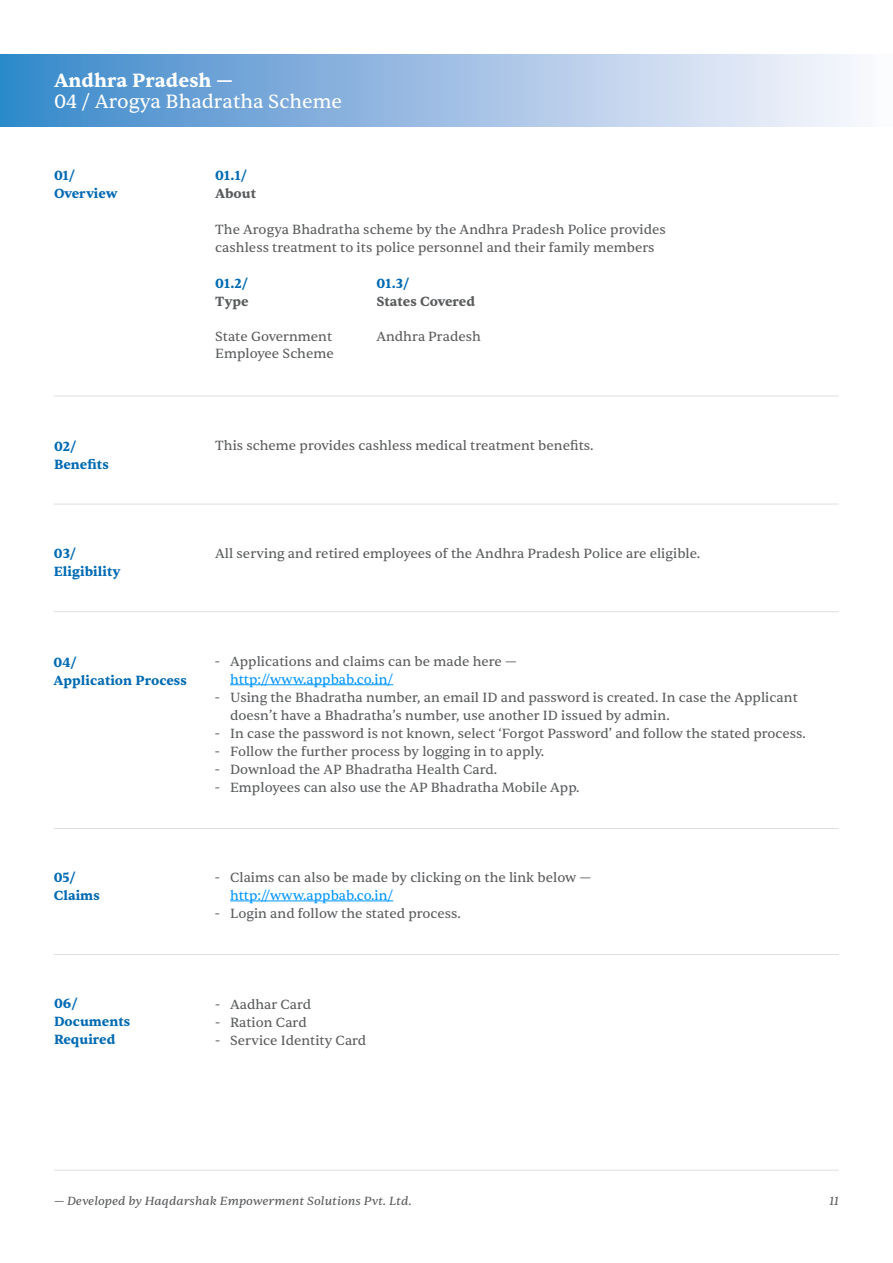
<style>
.page{position:relative;width:893px;height:1263px;background:#fff}
.page>*{position:absolute;margin:0;border:0;box-sizing:border-box;transform-origin:0 0}
.t1{font:19.5px "Sentient";color:#fff}
.t2{font:700 19.5px "Sentient";color:#fff}
.t3{font:13.5px/18px "Sentient";color:#595b5d}
.t4{font:700 13.5px/18px "Sentient";color:#006ab3}
.t5{font:13.5px "Sentient";color:#0195ff}
.t6{font:700 13.5px "Sentient";color:#595b5d}
.t7{font:italic 12px "Sentient";color:#595b5d}
</style>
<div class="page">
<hr style="left:54px;top:1170px;width:785px;height:1px;background:#595b5d">
<hr style="left:230px;top:684px;width:163px;height:1px;background:#0195ff">
<hr style="left:230px;top:901px;width:163px;height:1px;background:#0195ff">
<hr style="left:54px;top:396px;width:785px;height:1px;background:#595b5d">
<hr style="left:54px;top:504px;width:785px;height:1px;background:#595b5d">
<hr style="left:54px;top:611px;width:785px;height:1px;background:#595b5d">
<hr style="left:54px;top:828px;width:785px;height:1px;background:#595b5d">
<hr style="left:54px;top:954px;width:785px;height:1px;background:#595b5d">
<img style="left:0;top:55px;width:853px;height:71px">
<h1 class="t2" style="left:54px;top:68px;width:181px">Andhra Pradesh —</h1>
<h1 class="t1" style="left:54px;top:90px;width:290px">04 / Arogya Bhadratha Scheme</h1>
<p class="t4" style="left:54px;top:166px;width:65px">01/<br>Overview</p>
<p class="t4" style="left:54px;top:437px;width:56px">02/<br>Benefits</p>
<p class="t4" style="left:215px;top:166px;width:34px">01.1/</p>
<p class="t6" style="left:215px;top:185px;width:42px">About</p>
<p class="t3" style="left:215px;top:221px;width:452px">The Arogya Bhadratha scheme by the Andhra Pradesh Police provides cashless treatment to its police personnel and their family members</p>
<p class="t4" style="left:215px;top:274px;width:35px">01.2/</p>
<p class="t6" style="left:215px;top:293px;width:35px">Type</p>
<p class="t4" style="left:376px;top:274px;width:35px">01.3/</p>
<p class="t6" style="left:376px;top:293px;width:100px">States Covered</p>
<p class="t3" style="left:215px;top:328px;width:120px;line-height:17.2px">State Government<br>Employee Scheme</p>
<p class="t3" style="left:376px;top:328px;width:106px">Andhra Pradesh</p>
<p class="t3" style="left:215px;top:437px;width:380px">This scheme provides cashless medical treatment benefits.</p>
<p class="t4" style="left:54px;top:545px;width:68px">03/<br>Eligibility</p>
<p class="t3" style="left:215px;top:544px;width:486px">All serving and retired employees of the Andhra Pradesh Police are eligible.</p>
<p class="t4" style="left:54px;top:653px;width:135px">04/<br>Application Process</p>
<p class="t3" style="left:215px;top:652px;width:7px">-</p>
<p class="t3" style="left:215px;top:688px;width:7px">-</p>
<p class="t3" style="left:215px;top:724px;width:7px;text-align:justify">- - - -</p>
<p class="t3" style="left:230px;top:653px;width:288px">Applications and claims can be made here —</p>
<p class="t5" style="left:230px;top:671px;width:165px">http://www.appbab.co.in/</p>
<p class="t3" style="left:230px;top:689px;width:577px">Using the Bhadratha number, an email ID and password is created. In case the Applicant doesn’t have a Bhadratha’s number, use another ID issued by admin.<br>In case the password is not known, select ‘Forgot Password’ and follow the stated process.<br>Follow the further process by logging in to apply.<br>Download the AP Bhadratha Health Card.<br>Employees can also use the AP Bhadratha Mobile App.</p>
<p class="t4" style="left:54px;top:869px;width:48px">05/<br>Claims</p>
<p class="t3" style="left:215px;top:869px;width:7px">-</p>
<p class="t3" style="left:215px;top:905px;width:7px">-</p>
<p class="t3" style="left:230px;top:869px;width:363px">Claims can also be made by clicking on the link below —</p>
<p class="t5" style="left:230px;top:887px;width:165px">http://www.appbab.co.in/</p>
<p class="t3" style="left:230px;top:905px;width:232px">Login and follow the stated process.</p>
<p class="t4" style="left:54px;top:995px;width:78px">06/<br>Documents<br>Required</p>
<p class="t3" style="left:215px;top:995px;width:7px;text-align:justify">- - -</p>
<p class="t3" style="left:230px;top:995px;width:138px">Aadhar Card<br>Ration Card<br>Service Identity Card</p>
<p class="t7" style="left:54px;top:1193px;width:359px">— Developed by Haqdarshak Empowerment Solutions Pvt. Ltd.</p>
<p class="t7" style="left:829px;top:1193px;width:11px">11</p>
</div>
